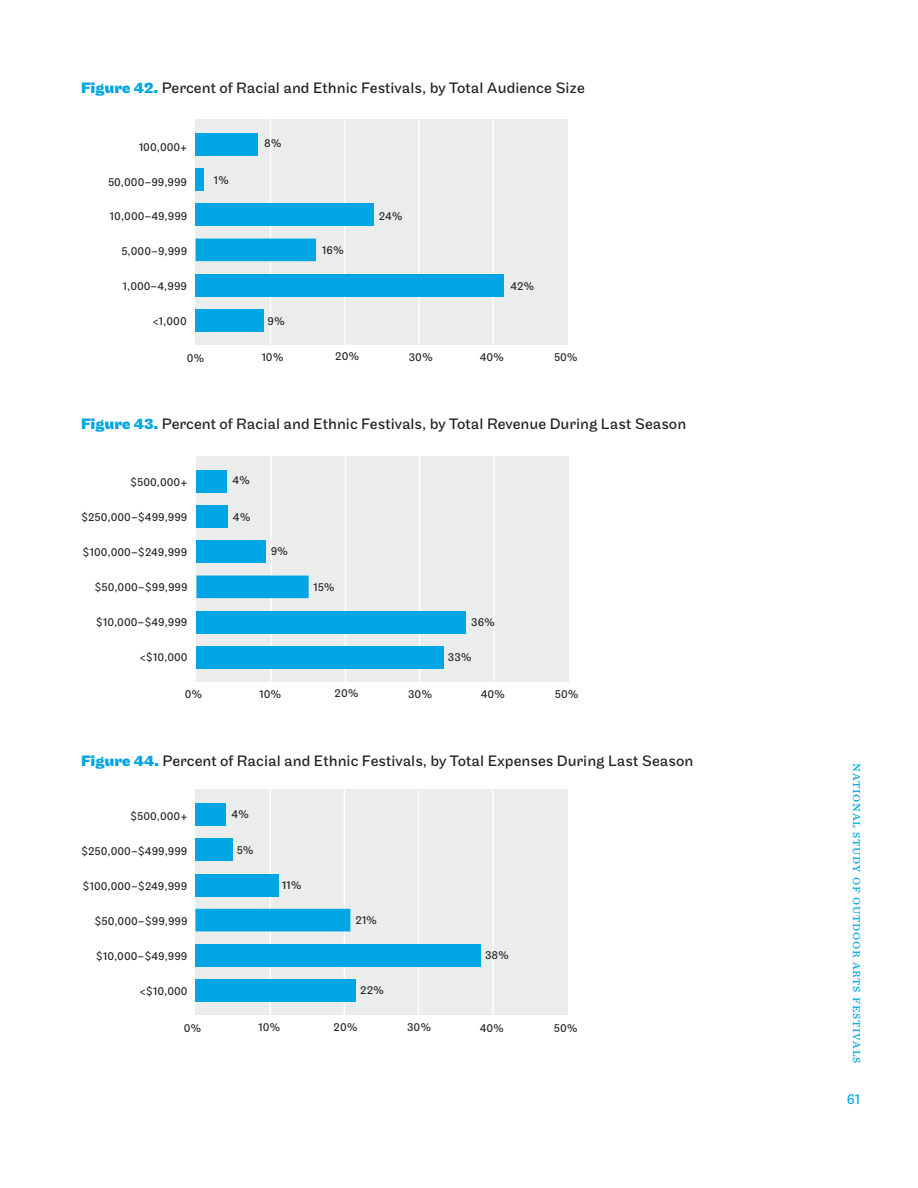
<style>
.page{position:relative;width:918px;height:1188px;background:#fff}
.page>*{position:absolute;margin:0;border:0;box-sizing:border-box;transform-origin:0 0}
.t1{font:15.75px "Maple";color:#231f20}
.t2{font:15px "Maple";color:#00a6e4}
.t3{font:13.5px "Chronicle Text G2";letter-spacing:.06em;color:#00a6e4}
.t4{font:12px "Maple";color:#231f20}
.s1{font-weight:700;color:#00a6e4}
</style>
<div class="page">
<div style="left:195px;top:119px;width:373px;height:226px;background:#ebecec"></div>
<hr style="left:270px;top:118px;width:1px;height:227px;background:#fff">
<hr style="left:344px;top:120px;width:1px;height:226px;background:#fff">
<hr style="left:418px;top:120px;width:1px;height:225px;background:#fff">
<hr style="left:492px;top:120px;width:2px;height:225px;background:#fff">
<div style="left:195px;top:309px;width:69px;height:23px;background:#00a6e4"></div>
<div style="left:195px;top:274px;width:309px;height:23px;background:#00a6e4"></div>
<div style="left:196px;top:239px;width:120px;height:22px;background:#00a6e4"></div>
<div style="left:195px;top:204px;width:179px;height:22px;background:#00a6e4"></div>
<div style="left:196px;top:168px;width:8px;height:23px;background:#00a6e4"></div>
<div style="left:195px;top:133px;width:63px;height:23px;background:#00a6e4"></div>
<div style="left:196px;top:456px;width:373px;height:226px;background:#ebecec"></div>
<hr style="left:271px;top:455px;width:1px;height:226px;background:#fff">
<hr style="left:345px;top:457px;width:1px;height:225px;background:#fff">
<hr style="left:419px;top:457px;width:1px;height:224px;background:#fff">
<hr style="left:493px;top:457px;width:2px;height:224px;background:#fff">
<div style="left:196px;top:646px;width:248px;height:23px;background:#00a6e4"></div>
<div style="left:196px;top:611px;width:270px;height:23px;background:#00a6e4"></div>
<div style="left:196px;top:576px;width:113px;height:22px;background:#00a6e4"></div>
<div style="left:196px;top:541px;width:70px;height:22px;background:#00a6e4"></div>
<div style="left:196px;top:505px;width:31px;height:23px;background:#00a6e4"></div>
<div style="left:196px;top:470px;width:31px;height:23px;background:#00a6e4"></div>
<div style="left:195px;top:790px;width:373px;height:225px;background:#ebecec"></div>
<hr style="left:270px;top:789px;width:1px;height:226px;background:#fff">
<hr style="left:344px;top:790px;width:1px;height:226px;background:#fff">
<hr style="left:418px;top:790px;width:1px;height:225px;background:#fff">
<hr style="left:492px;top:790px;width:2px;height:225px;background:#fff">
<div style="left:195px;top:979px;width:161px;height:23px;background:#00a6e4"></div>
<div style="left:195px;top:944px;width:286px;height:23px;background:#00a6e4"></div>
<div style="left:195px;top:909px;width:155px;height:22px;background:#00a6e4"></div>
<div style="left:195px;top:874px;width:83px;height:22px;background:#00a6e4"></div>
<div style="left:195px;top:839px;width:37px;height:22px;background:#00a6e4"></div>
<div style="left:195px;top:803px;width:31px;height:23px;background:#00a6e4"></div>
<h1 class="t1" style="left:81px;top:79px;width:505px"><span class="s1">Figure 42.</span> Percent of Racial and Ethnic Festivals, by Total Audience Size</h1>
<p class="t4" style="left:139px;top:141px;width:50px">100,000+</p>
<p class="t4" style="left:108px;top:176px;width:81px">50,000–99,999</p>
<p class="t4" style="left:110px;top:209px;width:79px">10,000–49,999</p>
<p class="t4" style="left:121px;top:244px;width:67px">5,000–9,999</p>
<p class="t4" style="left:123px;top:279px;width:66px">1,000–4,999</p>
<p class="t4" style="left:214px;top:173px;width:17px">1%</p>
<p class="t4" style="left:264px;top:137px;width:19px">8%</p>
<p class="t4" style="left:153px;top:314px;width:35px">&lt;1,000</p>
<p class="t4" style="left:268px;top:315px;width:19px">9%</p>
<p class="t4" style="left:322px;top:243px;width:23px">16%</p>
<p class="t4" style="left:379px;top:209px;width:25px">24%</p>
<p class="t4" style="left:510px;top:279px;width:26px">42%</p>
<p class="t4" style="left:187px;top:351px;width:19px">0%</p>
<p class="t4" style="left:262px;top:350px;width:23px">10%</p>
<p class="t4" style="left:335px;top:350px;width:26px">20%</p>
<p class="t4" style="left:409px;top:350px;width:26px">30%</p>
<p class="t4" style="left:480px;top:351px;width:26px">40%</p>
<p class="t4" style="left:554px;top:351px;width:25px">50%</p>
<h1 class="t1" style="left:81px;top:415px;width:607px"><span class="s1">Figure 43.</span> Percent of Racial and Ethnic Festivals, by Total Revenue During Last Season</h1>
<p class="t4" style="left:130px;top:476px;width:59px">$500,000+</p>
<p class="t4" style="left:81px;top:510px;width:108px">$250,000–$499,999</p>
<p class="t4" style="left:233px;top:474px;width:19px">4%</p>
<p class="t4" style="left:233px;top:510px;width:19px">4%</p>
<p class="t4" style="left:83px;top:546px;width:106px">$100,000–$249,999</p>
<p class="t4" style="left:271px;top:544px;width:19px">9%</p>
<p class="t4" style="left:94px;top:581px;width:95px">$50,000–$99,999</p>
<p class="t4" style="left:313px;top:580px;width:23px">15%</p>
<p class="t4" style="left:96px;top:616px;width:93px">$10,000–$49,999</p>
<p class="t4" style="left:471px;top:615px;width:25px">36%</p>
<p class="t4" style="left:140px;top:650px;width:49px">&lt;$10,000</p>
<p class="t4" style="left:448px;top:650px;width:25px">33%</p>
<p class="t4" style="left:185px;top:688px;width:19px">0%</p>
<p class="t4" style="left:260px;top:687px;width:23px">10%</p>
<p class="t4" style="left:335px;top:687px;width:26px">20%</p>
<p class="t4" style="left:408px;top:687px;width:26px">30%</p>
<p class="t4" style="left:481px;top:688px;width:26px">40%</p>
<p class="t4" style="left:555px;top:688px;width:25px">50%</p>
<h1 class="t1" style="left:81px;top:752px;width:614px"><span class="s1">Figure 44.</span> Percent of Racial and Ethnic Festivals, by Total Expenses During Last Season</h1>
<p class="t4" style="left:130px;top:809px;width:59px">$500,000+</p>
<p class="t4" style="left:81px;top:844px;width:108px">$250,000–$499,999</p>
<p class="t4" style="left:232px;top:807px;width:19px">4%</p>
<p class="t4" style="left:237px;top:843px;width:19px">5%</p>
<p class="t4" style="left:83px;top:879px;width:106px">$100,000–$249,999</p>
<p class="t4" style="left:282px;top:878px;width:21px">11%</p>
<p class="t4" style="left:94px;top:914px;width:95px">$50,000–$99,999</p>
<p class="t4" style="left:355px;top:913px;width:23px">21%</p>
<p class="t4" style="left:96px;top:949px;width:93px">$10,000–$49,999</p>
<p class="t4" style="left:485px;top:948px;width:26px">38%</p>
<p class="t4" style="left:140px;top:984px;width:49px">&lt;$10,000</p>
<p class="t4" style="left:360px;top:983px;width:26px">22%</p>
<p class="t4" style="left:184px;top:1021px;width:19px">0%</p>
<p class="t4" style="left:259px;top:1020px;width:23px">10%</p>
<p class="t4" style="left:334px;top:1020px;width:26px">20%</p>
<p class="t4" style="left:407px;top:1020px;width:26px">30%</p>
<p class="t4" style="left:480px;top:1021px;width:26px">40%</p>
<p class="t4" style="left:554px;top:1021px;width:25px">50%</p>
<p class="t3" style="left:868px;top:763px;width:302px;rotate:90deg">national study of outdoor arts festivals</p>
<p class="t2" style="left:847px;top:1091px;width:15px">61</p>
</div>
